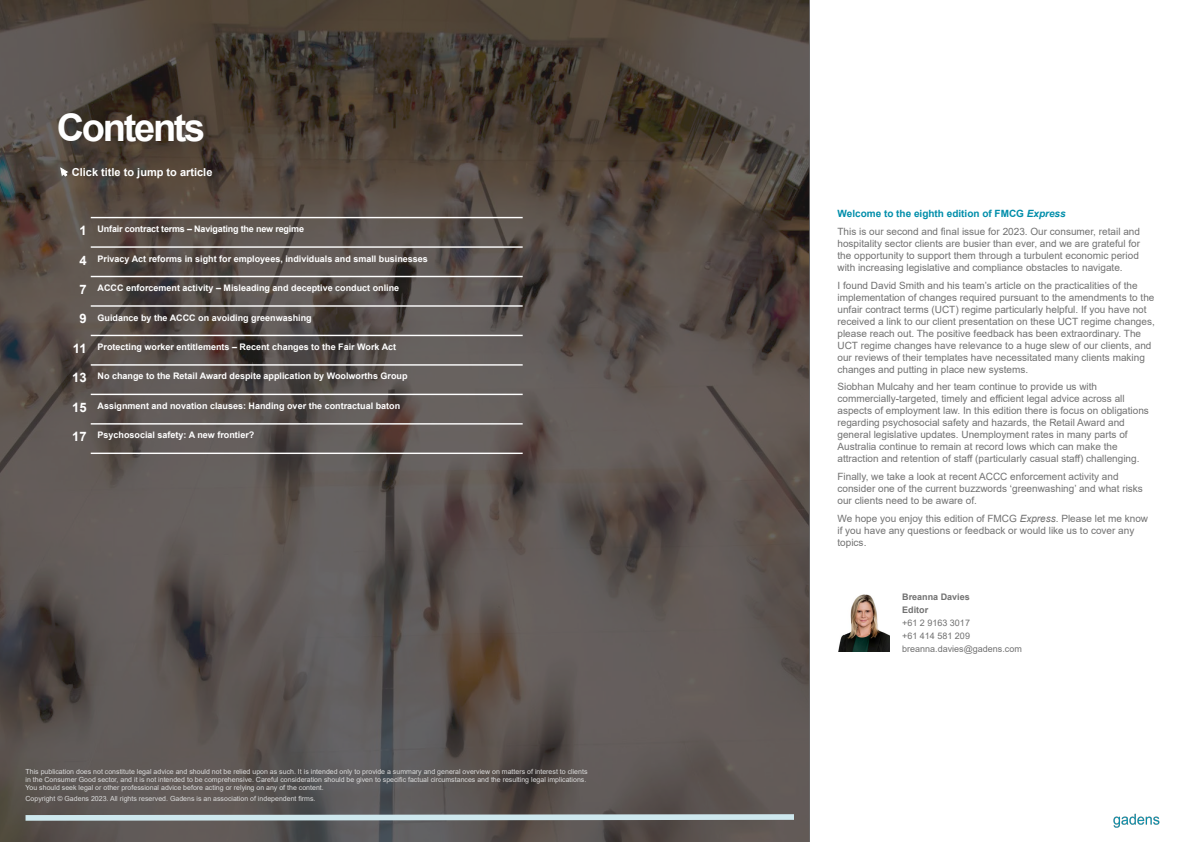
<style>
.page{position:relative;width:1191px;height:842px;background:#fff}
.page>*{position:absolute;margin:0;border:0;box-sizing:border-box;transform-origin:0 0}
.t1{font:700 38px "Arial";letter-spacing:-.06em;color:#fff}
.t2{font:700 13px "Arial";color:#fff}
.t3{font:700 11px "Arial";color:#fff}
.t4{font:10px/12px "Arial";color:#717171}
.t5{font:700 10px "Arial";color:#008eaa}
.t6{font:700 9px "Arial";color:#fff}
.t7{font:9px/13px "Arial";color:#717171}
.t8{font:700 9px "Arial";letter-spacing:-.02em;color:#fff}
.t9{font:700 9px "Arial";color:#717171}
.t10{font:7px/8px "Arial";color:#dcdcdc}
.s1{font-style:italic}
.s2{font-weight:700}
</style>
<div class="page">
<img style="left:0;top:0;width:808px;height:842px">
<svg style="left:20px;top:811px;width:779px;height:12px;background:#8f989a"></svg>
<img style="left:1113px;top:813px;width:47px;height:15px">
<img style="left:838px;top:594px;width:52px;height:58px">
<svg style="left:60px;top:166px;width:9px;height:11px"></svg>
<hr style="left:91px;top:276px;width:431px;height:1px;background:#fff">
<hr style="left:91px;top:305px;width:431px;height:2px;background:#fff">
<hr style="left:91px;top:335px;width:431px;height:1px;background:#fff">
<hr style="left:91px;top:364px;width:431px;height:2px;background:#fff">
<hr style="left:91px;top:394px;width:431px;height:1px;background:#fff">
<hr style="left:91px;top:423px;width:431px;height:2px;background:#fff">
<hr style="left:91px;top:453px;width:431px;height:1px;background:#fff">
<hr style="left:91px;top:217px;width:431px;height:1px;background:#fff">
<hr style="left:91px;top:246px;width:431px;height:2px;background:#fff">
<p class="t1" style="left:57px;top:100px;width:150px">Contents</p>
<p class="t3" style="left:72px;top:165px;width:142px">Click title to jump to article</p>
<p class="t2" style="left:79px;top:221px;width:9px">1</p>
<p class="t8" style="left:98px;top:223px;width:208px">Unfair contract terms – Navigating the new regime</p>
<p class="t2" style="left:79px;top:251px;width:9px">4</p>
<p class="t6" style="left:98px;top:252px;width:332px">Privacy Act reforms in sight for employees, individuals and small businesses</p>
<p class="t2" style="left:79px;top:280px;width:9px">7</p>
<p class="t6" style="left:98px;top:282px;width:303px">ACCC enforcement activity – Misleading and deceptive conduct online</p>
<p class="t2" style="left:79px;top:310px;width:9px">9</p>
<p class="t6" style="left:98px;top:311px;width:216px">Guidance by the ACCC on avoiding greenwashing</p>
<p class="t2" style="left:73px;top:339px;width:15px">11</p>
<p class="t6" style="left:98px;top:340px;width:300px">Protecting worker entitlements – Recent changes to the Fair Work Act</p>
<p class="t2" style="left:72px;top:369px;width:16px">13</p>
<p class="t6" style="left:98px;top:370px;width:311px">No change to the Retail Award despite application by Woolworths Group</p>
<p class="t2" style="left:72px;top:398px;width:16px">15</p>
<p class="t6" style="left:98px;top:399px;width:304px">Assignment and novation clauses: Handing over the contractual baton</p>
<p class="t2" style="left:72px;top:428px;width:16px">17</p>
<p class="t6" style="left:98px;top:429px;width:158px">Psychosocial safety: A new frontier?</p>
<p class="t10" style="left:26px;top:767px;width:563px">This publication does not constitute legal advice and should not be relied upon as such. It is intended only to provide a summary and general overview on matters of interest to clients in the Consumer Good sector, and it is not intended to be comprehensive. Careful consideration should be given to specific factual circumstances and the resulting legal implications.<br>You should seek legal or other professional advice before acting or relying on any of the content.</p>
<p class="t10" style="left:26px;top:794px;width:291px">Copyright © Gadens 2023. All rights reserved. Gadens is an association of independent firms.</p>
<p class="t5" style="left:837px;top:207px;width:230px">Welcome to the eighth edition of FMCG <span class="s1">Express</span></p>
<p class="t4" style="left:837px;top:225px;width:304px;text-align:justify">This is our second and final issue for 2023. Our consumer, retail and hospitality sector clients are busier than ever, and we are grateful for the opportunity to support them through a turbulent economic period with increasing legislative and compliance obstacles to navigate.</p>
<p class="t4" style="left:837px;top:279px;width:319px">I found David Smith and his team’s article on the practicalities of the implementation of changes required pursuant to the amendments to the unfair contract terms (UCT) regime particularly helpful. If you have not received a link to our client presentation on these UCT regime changes, please reach out. The positive feedback has been extraordinary. The UCT regime changes have relevance to a huge slew of our clients, and our reviews of their templates have necessitated many clients making changes and putting in place new systems.</p>
<p class="t4" style="left:837px;top:381px;width:313px">Siobhan Mulcahy and her team continue to provide us with commercially-targeted, timely and efficient legal advice across all aspects of employment law. In this edition there is focus on obligations regarding psychosocial safety and hazards, the Retail Award and general legislative updates. Unemployment rates in many parts of Australia continue to remain at record lows which can make the attraction and retention of staff (particularly casual staff) challenging.</p>
<p class="t4" style="left:837px;top:470px;width:307px">Finally, we take a look at recent ACCC enforcement activity and consider one of the current buzzwords ‘greenwashing’ and what risks our clients need to be aware of.</p>
<p class="t4" style="left:837px;top:512px;width:312px">We hope you enjoy this edition of FMCG <span class="s1">Express</span>. Please let me know if you have any questions or feedback or would like us to cover any topics.</p>
<p class="t9" style="left:902px;top:591px;width:69px">Breanna Davies</p>
<p class="t7" style="left:902px;top:604px;width:69px"><span class="s2">Editor<br></span>+61 2 9163 3017</p>
<p class="t7" style="left:902px;top:630px;width:121px">+61 414 581 209 breanna.davies@gadens.com</p>
</div>
